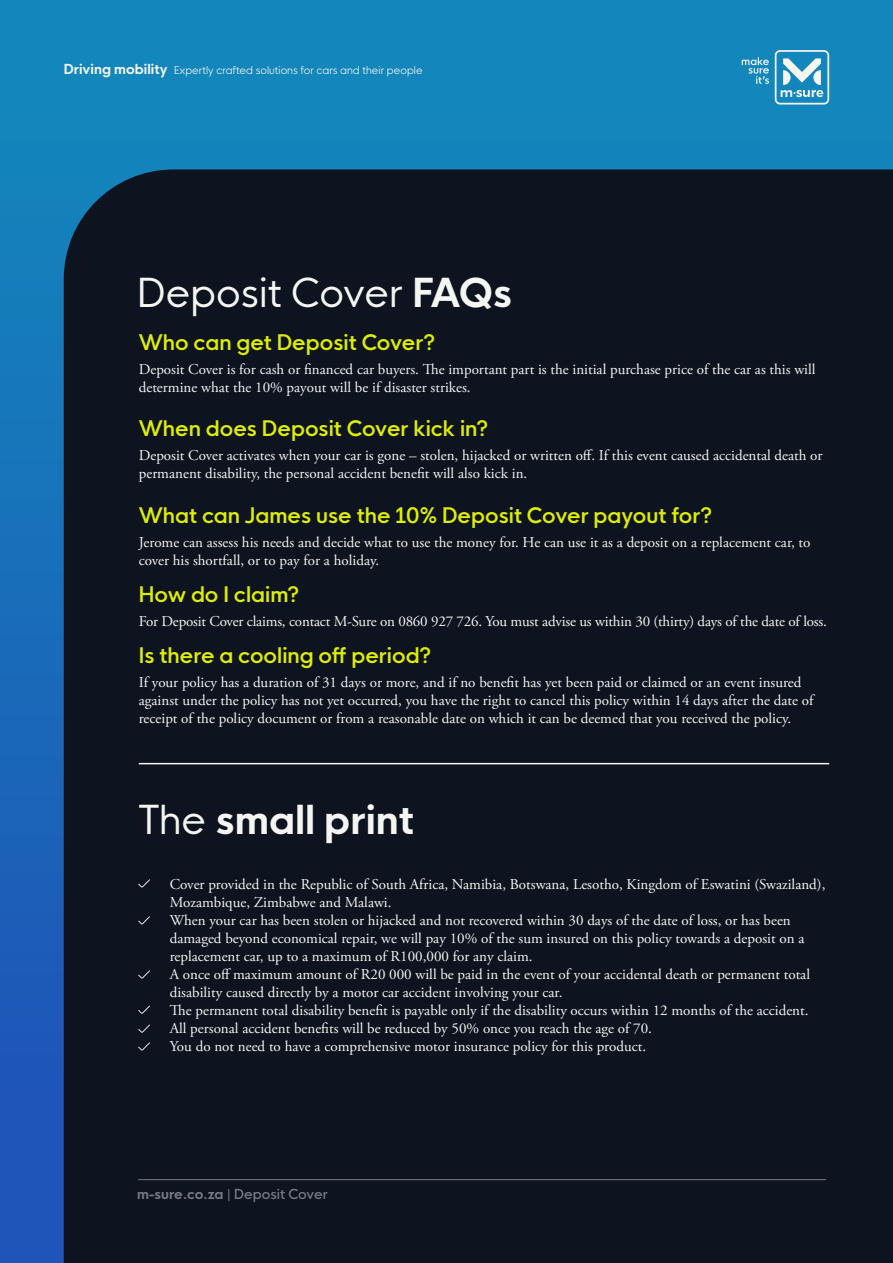
<style>
.page{position:relative;width:893px;height:1263px;background:#fff}
.page>*{position:absolute;margin:0;border:0;box-sizing:border-box;transform-origin:0 0}
.t1{font:39px "HK Nova";color:#f5f5f2}
.t2{font:700 39px "HK Nova";color:#f5f5f2}
.t3{font:600 21px "HK Nova";color:#deed05}
.t4{font:15px/18px "Adobe Garamond Pro";color:#f5f5f2}
.t5{font:500 13.5px "HK Nova";color:#747985}
.t6{font:300 10.5px "HK Nova";color:#f5f5f2}
.s1{font-weight:700;font-size:13.5px}
.s2{font-weight:700}
.s3{font-weight:400}
</style>
<div class="page">
<div style="left:0;top:0;width:893px;height:1263px;background:linear-gradient(to bottom,#128abb,#204eb7)"></div>
<div style="left:64px;top:169px;width:829px;height:1094px;background:#0d141f"></div>
<hr style="left:139px;top:763px;width:690px;height:1px;background:#f5f5f2">
<svg style="left:138px;top:970px;width:12px;height:8px"></svg>
<svg style="left:138px;top:1005px;width:12px;height:9px"></svg>
<svg style="left:138px;top:1024px;width:12px;height:9px"></svg>
<svg style="left:138px;top:1042px;width:12px;height:8px"></svg>
<svg style="left:138px;top:916px;width:12px;height:8px"></svg>
<svg style="left:138px;top:879px;width:12px;height:8px"></svg>
<svg style="left:775px;top:50px;width:54px;height:55px"></svg>
<svg style="left:742px;top:57px;width:27px;height:27px"></svg>
<hr style="left:138px;top:1179px;width:688px;height:1px;background:#747985">
<p class="t6" style="left:64px;top:61px;width:360px"><span class="s1">Driving mobility</span> Expertly crafted solutions for cars and their people</p>
<h1 class="t1" style="left:137px;top:259px;width:376px">Deposit Cover <span class="s2">FAQs</span></h1>
<h2 class="t3" style="left:139px;top:324px;width:298px">Who can get Deposit Cover?</h2>
<p class="t4" style="left:139px;top:361px;width:678px">Deposit Cover is for cash or financed car buyers. The important part is the initial purchase price of the car as this will determine what the 10% payout will be if disaster strikes.</p>
<h2 class="t3" style="left:139px;top:411px;width:351px">When does Deposit Cover kick in?</h2>
<p class="t4" style="left:139px;top:447px;width:685px">Deposit Cover activates when your car is gone – stolen, hijacked or written off. If this event caused accidental death or permanent disability, the personal accident benefit will also kick in.</p>
<h2 class="t3" style="left:139px;top:497px;width:575px">What can James use the 10% Deposit Cover payout for?</h2>
<p class="t4" style="left:139px;top:534px;width:673px">Jerome can assess his needs and decide what to use the money for. He can use it as a deposit on a replacement car, to cover his shortfall, or to pay for a holiday.</p>
<h2 class="t3" style="left:139px;top:576px;width:162px">How do I claim?</h2>
<p class="t4" style="left:139px;top:613px;width:690px">For Deposit Cover claims, contact M-Sure on 0860 927 726. You must advise us within 30 (thirty) days of the date of loss.</p>
<h2 class="t3" style="left:139px;top:637px;width:294px">Is there a cooling off period?</h2>
<p class="t4" style="left:139px;top:674px;width:676px">If your policy has a duration of 31 days or more, and if no benefit has yet been paid or claimed or an event insured against under the policy has not yet occurred, you have the right to cancel this policy within 14 days after the date of receipt of the policy document or from a reasonable date on which it can be deemed that you received the policy.</p>
<h1 class="t2" style="left:139px;top:786px;width:277px"><span class="s3">The</span> small print</h1>
<p class="t4" style="left:170px;top:875px;width:657px">Cover provided in the Republic of South Africa, Namibia, Botswana, Lesotho, Kingdom of Eswatini (Swaziland), Mozambique, Zimbabwe and Malawi.<br>When your car has been stolen or hijacked and not recovered within 30 days of the date of loss, or has been damaged beyond economical repair, we will pay 10% of the sum insured on this policy towards a deposit on a replacement car, up to a maximum of R100,000 for any claim.<br>A once off maximum amount of R20 000 will be paid in the event of your accidental death or permanent total disability caused directly by a motor car accident involving your car.<br>The permanent total disability benefit is payable only if the disability occurs within 12 months of the accident.<br>All personal accident benefits will be reduced by 50% once you reach the age of 70.<br>You do not need to have a comprehensive motor insurance policy for this product.</p>
<p class="t5" style="left:137px;top:1182px;width:192px"><span class="s2">m-sure.co.za</span> | Deposit Cover</p>
</div>
